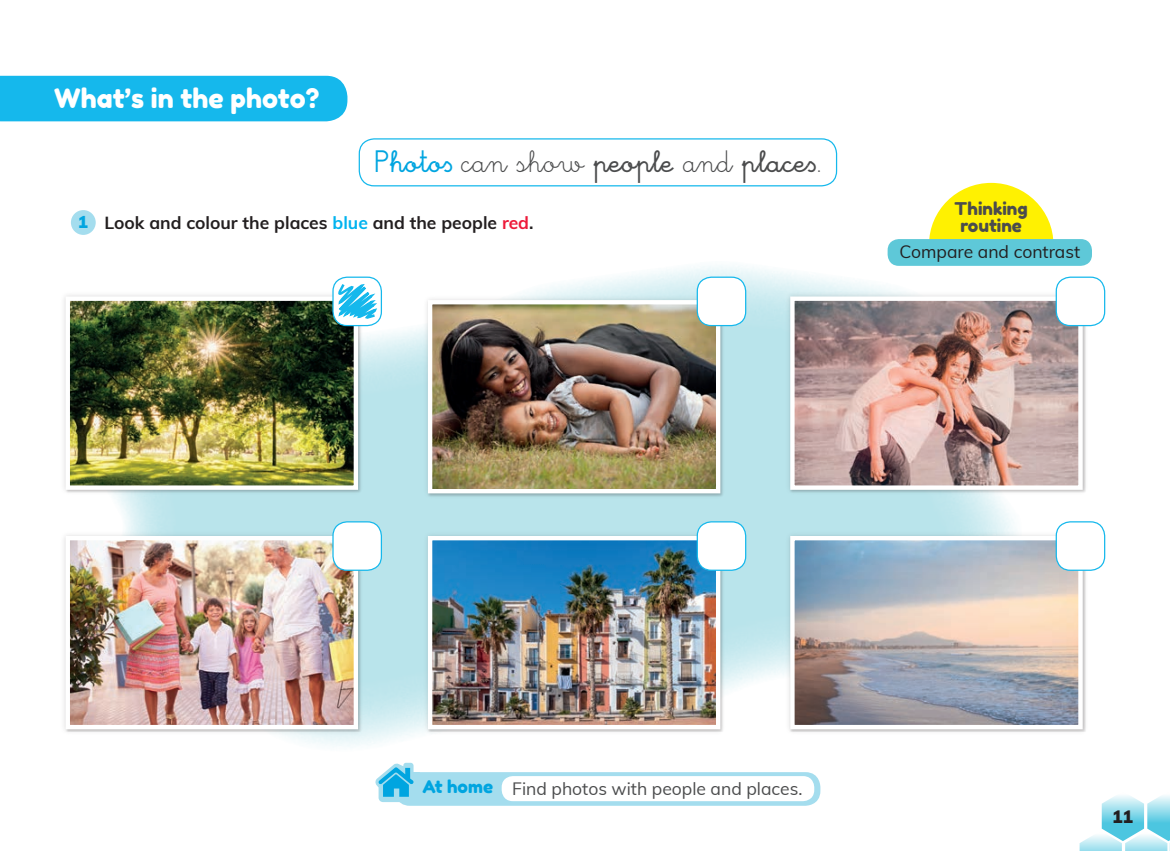
<style>
.page{position:relative;width:1170px;height:851px;background:#fff}
.page>*{position:absolute;margin:0;border:0;box-sizing:border-box;transform-origin:0 0}
.SUBTITULO_DESARROLLO{font:32.5px "O Escolar Negra";color:#4b4c4d}
.t1{font:26.62px "Fredoka One";color:#fff}
._02_Ejercicios{font:700 17.5px "Muli";color:#231f20}
.t2{font:17.5px "Muli";color:#4b4c4d}
.t3{font:17.5px "Muli";color:#231f20}
.t4{font:17.5px/17.5px "Fredoka One";color:#4b4c4d;text-align:center}
.t5{font:17.5px "Fredoka One";color:#00a5e0}
.t6{font:900 17.5px "Muli";color:#231f20}
.t7{font:900 16.75px "Muli";color:#00a5e0}
.s1{color:#00a5e0}
.s2{font-family:"O Escolar"}
.s3{color:#00b3ef}
.s4{color:#ed1a3a}
</style>
<div class="page">
<svg style="left:1079px;top:795px;width:91px;height:55px"></svg>
<svg style="left:116px;top:264px;width:898px;height:483px;fill:#bde5ec"></svg>
<div style="left:0;top:76px;width:347px;height:45px;background:#15b8ec"></div>
<div style="left:60px;top:291px;width:303px;height:204px;background:#231f20;opacity:.16"></div>
<img style="left:71px;top:301px;width:282px;height:183px">
<div style="left:66px;top:296px;width:292px;height:193px;border:4px solid #fff"></div>
<div style="left:422px;top:294px;width:304px;height:204px;background:#231f20;opacity:.16"></div>
<img style="left:433px;top:305px;width:282px;height:183px">
<div style="left:428px;top:300px;width:292px;height:193px;border:4px solid #fff"></div>
<div style="left:784px;top:291px;width:304px;height:204px;background:#231f20;opacity:.16"></div>
<img style="left:795px;top:301px;width:282px;height:183px">
<div style="left:790px;top:296px;width:292px;height:193px;border:4px solid #fff"></div>
<div style="left:60px;top:530px;width:303px;height:204px;background:#231f20;opacity:.16"></div>
<img style="left:71px;top:541px;width:282px;height:183px">
<div style="left:66px;top:536px;width:292px;height:193px;border:4px solid #fff"></div>
<div style="left:422px;top:530px;width:304px;height:204px;background:#231f20;opacity:.16"></div>
<img style="left:433px;top:541px;width:282px;height:183px">
<div style="left:428px;top:536px;width:292px;height:193px;border:4px solid #fff"></div>
<div style="left:784px;top:530px;width:304px;height:204px;background:#231f20;opacity:.16"></div>
<img style="left:795px;top:541px;width:282px;height:183px">
<div style="left:790px;top:536px;width:292px;height:193px;border:4px solid #fff"></div>
<svg style="left:929px;top:183px;width:124px;height:56px"></svg>
<div style="left:887px;top:239px;width:204px;height:27px;background:#5ec8d8;border-radius:11px"></div>
<div style="left:395px;top:772px;width:425px;height:33px;background:#a4ddee;border-radius:15px"></div>
<svg style="left:375px;top:762px;width:39px;height:40px"></svg>
<div style="left:501px;top:776px;width:313px;height:25px;background:#fff;border-radius:11px"></div>
<div style="left:358px;top:138px;width:479px;height:48px;border:1px solid #15b8ec;border-radius:15px"></div>
<div style="left:71px;top:210px;width:25px;height:25px;background:#a4ddee;border-radius:50%"></div>
<div style="left:333px;top:277px;width:48px;height:48px;background:#fff;border-radius:14px"></div>
<svg style="left:334px;top:280px;width:43px;height:42px"></svg>
<div style="left:332px;top:276px;width:50px;height:50px;border:1px solid #15b8ec;border-radius:14px"></div>
<div style="left:697px;top:277px;width:48px;height:48px;background:#fff;border-radius:14px"></div>
<div style="left:696px;top:276px;width:50px;height:50px;border:1px solid #15b8ec;border-radius:14px"></div>
<div style="left:1056px;top:277px;width:48px;height:48px;background:#fff;border-radius:14px"></div>
<div style="left:1055px;top:276px;width:50px;height:50px;border:1px solid #15b8ec;border-radius:14px"></div>
<div style="left:333px;top:521px;width:48px;height:49px;background:#fff;border-radius:14px"></div>
<div style="left:332px;top:521px;width:50px;height:49px;border:1px solid #15b8ec;border-radius:14px"></div>
<div style="left:697px;top:521px;width:48px;height:49px;background:#fff;border-radius:14px"></div>
<div style="left:696px;top:521px;width:50px;height:49px;border:1px solid #15b8ec;border-radius:14px"></div>
<div style="left:1056px;top:521px;width:48px;height:49px;background:#fff;border-radius:14px"></div>
<div style="left:1055px;top:521px;width:50px;height:49px;border:1px solid #15b8ec;border-radius:14px"></div>
<p class="t1" style="left:54px;top:82px;width:267px">What’s in the photo?</p>
<p class="SUBTITULO_DESARROLLO" style="left:374px;top:142px;width:448px"><span class="s1">Photo∫</span> <span class="s2">can show</span> peopl∂ <span class="s2">and</span> place∫<span class="s2">.</span></p>
<p class="t7" style="left:78px;top:210px;width:12px">1</p>
<p class="_02_Ejercicios" style="left:104px;top:210px;width:430px">Look and colour the places <span class="s3">blue</span> and the people <span class="s4">red</span>.</p>
<p class="t4" style="left:954px;top:199px;width:75px">Thinking routine</p>
<p class="t3" style="left:899px;top:239px;width:182px">Compare and contrast</p>
<p class="t5" style="left:422px;top:776px;width:72px">At home</p>
<p class="t2" style="left:512px;top:776px;width:292px">Find photos with people and places.</p>
<p class="t6" style="left:1111px;top:804px;width:23px">11</p>
</div>
